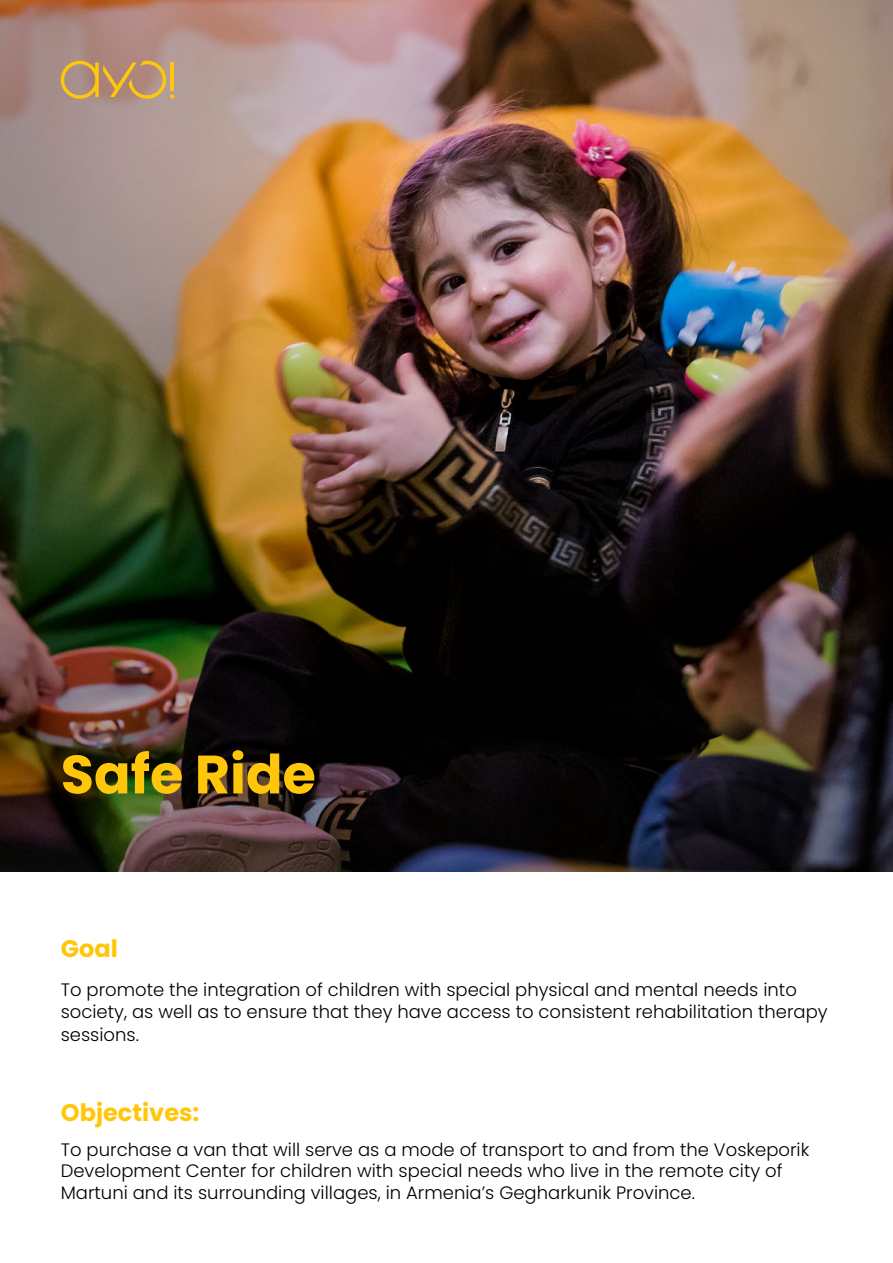
<style>
.page{position:relative;width:893px;height:1263px;background:#fff}
.page>*{position:absolute;margin:0;border:0;box-sizing:border-box;transform-origin:0 0}
.t1{font:700 54px "Poppins";color:#ffc60a}
.t2{font:700 24px "Poppins";color:#ffc60a}
.t3{font:300 18px/22.5px "Poppins";color:#000}
</style>
<div class="page">
<img style="left:0;top:0;width:893px;height:872px">
<svg style="left:61px;top:61px;width:114px;height:38px;background:#c09a64"></svg>
<h1 class="t1" style="left:61px;top:743px;width:257px">Safe Ride</h1>
<h2 class="t2" style="left:61px;top:935px;width:58px">Goal</h2>
<p class="t3" style="left:61px;top:978px;width:768px">To promote the integration of children with special physical and mental needs into society, as well as to ensure that they have access to consistent rehabilitation therapy sessions.</p>
<h2 class="t2" style="left:61px;top:1099px;width:140px">Objectives:</h2>
<p class="t3" style="left:61px;top:1139px;width:750px;line-height:21.6px">To purchase a van that will serve as a mode of transport to and from the Voskeporik<br>Development Center for children with special needs who live in the remote city of<br>Martuni and its surrounding villages, in Armenia’s Gegharkunik Province.</p>
</div>
